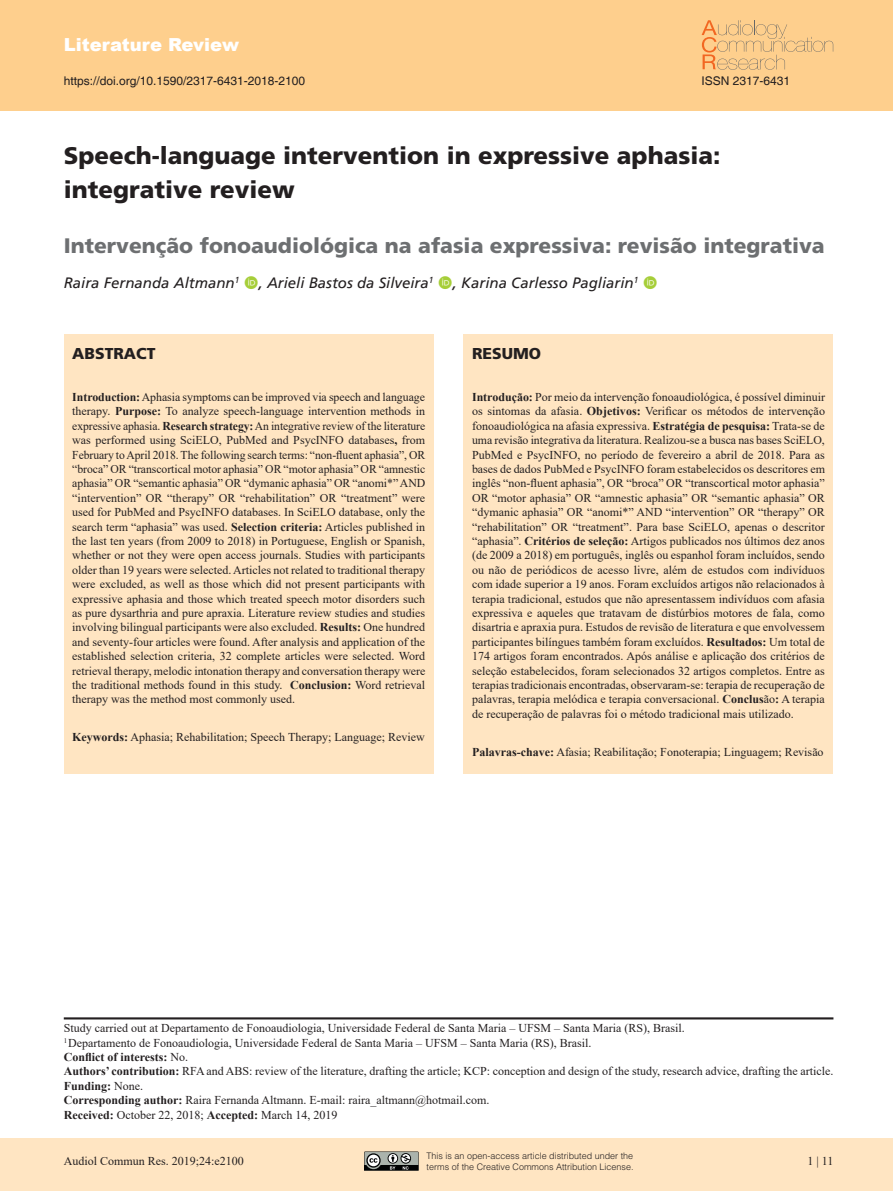
<style>
.page{position:relative;width:893px;height:1191px;background:#fff}
.page>*{position:absolute;margin:0;border:0;box-sizing:border-box;transform-origin:0 0}
.ArticleTitle{font:900 24px/34.5px "Frutiger LT Std";color:#231f20}
.ArticleTitle-Trans1{font:900 21px "Frutiger LT Std";color:#6d6f71}
.t1{font:900 18px "Arial";color:#fff}
.AbstractTitle{font:900 15.75px "Frutiger LT Std";color:#231f20}
.AbstractTitle-Trans1{font:900 15.75px "Frutiger LT Std";color:#231f20}
.Authors{font:italic 15px "Frutiger LT";color:#231f20}
.Abstract-Trans1{font:12px/14.4px "Times New Roman";color:#231f20;text-align:justify}
.Abstract{font:12px/14.4px "Times New Roman";color:#231f20;text-align:justify}
.fnAuthor-notesContri{font:12px "Times New Roman";color:#231f20}
.fnArticleOther{font:12px "Times New Roman";color:#231f20}
.Affiliations{font:12px "Times New Roman";color:#231f20}
.Correspondence{font:12px "Times New Roman";color:#231f20}
.Keywords-Trans1{font:12px "Times New Roman";color:#231f20}
.Keywords{font:12px "Times New Roman";color:#231f20}
.t2{font:12px "Helvetica";color:#231f20}
.History{font:12px "Times New Roman";color:#231f20}
.fnConflict{font:700 12px "Times New Roman";color:#231f20}
.fnSupported-by{font:700 12px "Times New Roman";color:#231f20}
.t3{font:300 9px/10.8px "Helvetica LT Std";color:#231f20}
.s1{font-weight:700}
.s2{font-weight:400}
</style>
<div class="page">
<div style="left:0;top:0;width:893px;height:111px;background:#fecf8d"></div>
<svg style="left:702px;top:20px;width:131px;height:50px"></svg>
<div style="left:0;top:1138px;width:893px;height:53px;background:#ffe5c2"></div>
<svg style="left:364px;top:1151px;width:55px;height:20px"></svg>
<div style="left:64px;top:334px;width:370px;height:440px;background:#ffe5c2"></div>
<div style="left:463px;top:334px;width:370px;height:440px;background:#ffe5c2"></div>
<hr style="left:64px;top:1017px;width:769px;height:2px;background:#231f20">
<h3 class="t1" style="left:64px;top:32px;width:177px">Literature Review</h3>
<p class="t2" style="left:64px;top:74px;width:243px">https://doi.org/10.1590/2317-6431-2018-2100</p>
<p class="t2" style="left:701px;top:74px;width:90px">ISSN 2317-6431</p>
<p class="ArticleTitle" style="left:64px;top:138px;width:658px">Speech-language intervention in expressive aphasia: integrative review</p>
<p class="ArticleTitle-Trans1" style="left:64px;top:233px;width:762px">Intervenção fonoaudiológica na afasia expressiva: revisão integrativa</p>
<p class="Authors" style="left:64px;top:274px;width:177px">Raira Fernanda Altmann<sup>1</sup></p>
<p class="Authors" style="left:259px;top:274px;width:176px">, Arieli Bastos da Silveira<sup>1</sup></p>
<p class="Authors" style="left:453px;top:274px;width:187px">, Karina Carlesso Pagliarin<sup>1</sup></p>
<p class="AbstractTitle" style="left:72px;top:344px;width:85px">ABSTRACT</p>
<p class="Abstract" style="left:72px;top:389px;width:355px"><span class="s1">Introduction:</span> Aphasia symptoms can be improved via speech and language therapy. <span class="s1">Purpose:</span> To analyze speech-language intervention methods in expressive aphasia. <span class="s1">Research strategy:</span> An integrative review of the literature was performed using SciELO, PubMed and PsycINFO databases<span class="s1">,</span> from February to April 2018. The following search terms: “non-fluent aphasia”, OR “broca” OR “transcortical motor aphasia” OR “motor aphasia” OR “amnestic aphasia” OR “semantic aphasia” OR “dymanic aphasia” OR “anomi*” AND “intervention” OR “therapy” OR “rehabilitation” OR “treatment” were used for PubMed and PsycINFO databases. In SciELO database, only the search term “aphasia” was used. <span class="s1">Selection criteria:</span> Articles published in the last ten years (from 2009 to 2018) in Portuguese, English or Spanish, whether or not they were open access journals. Studies with participants older than 19 years were selected. Articles not related to traditional therapy were excluded, as well as those which did not present participants with expressive aphasia and those which treated speech motor disorders such as pure dysarthria and pure apraxia. Literature review studies and studies involving bilingual participants were also excluded. <span class="s1">Results:</span> One hundred and seventy-four articles were found. After analysis and application of the established selection criteria, 32 complete articles were selected. Word retrieval therapy, melodic intonation therapy and conversation therapy were the traditional methods found in this study. <span class="s1">Conclusion:</span> Word retrieval therapy was the method most commonly used.</p>
<p class="Keywords" style="left:72px;top:729px;width:354px"><span class="s1">Keywords:</span> Aphasia; Rehabilitation; Speech Therapy; Language; Review</p>
<p class="AbstractTitle-Trans1" style="left:472px;top:344px;width:71px">RESUMO</p>
<p class="Abstract-Trans1" style="left:472px;top:389px;width:355px"><span class="s1">Introdução:</span> Por meio da intervenção fonoaudiológica, é possível diminuir os sintomas da afasia. <span class="s1">Objetivos:</span> Verificar os métodos de intervenção fonoaudiológica na afasia expressiva. <span class="s1">Estratégia de pesquisa:</span> Trata-se de uma revisão integrativa da literatura. Realizou-se a busca nas bases SciELO, PubMed e PsycINFO, no período de fevereiro a abril de 2018. Para as bases de dados PubMed e PsycINFO foram estabelecidos os descritores em inglês “non-fluent aphasia”, OR “broca” OR “transcortical motor aphasia” OR “motor aphasia” OR “amnestic aphasia” OR “semantic aphasia” OR “dymanic aphasia” OR “anomi*” AND “intervention” OR “therapy” OR “rehabilitation” OR “treatment”. Para base SciELO, apenas o descritor “aphasia”. <span class="s1">Critérios de seleção:</span> Artigos publicados nos últimos dez anos (de 2009 a 2018) em português, inglês ou espanhol foram incluídos, sendo ou não de periódicos de acesso livre, além de estudos com indivíduos com idade superior a 19 anos. Foram excluídos artigos não relacionados à terapia tradicional, estudos que não apresentassem indivíduos com afasia expressiva e aqueles que tratavam de distúrbios motores de fala, como disartria e apraxia pura. Estudos de revisão de literatura e que envolvessem participantes bilíngues também foram excluídos. <span class="s1">Resultados:</span> Um total de 174 artigos foram encontrados. Após análise e aplicação dos critérios de seleção estabelecidos, foram selecionados 32 artigos completos. Entre as terapias tradicionais encontradas, observaram-se: terapia de recuperação de palavras, terapia melódica e terapia conversacional. <span class="s1">Conclus</span>ão<span class="s1">:</span> A terapia de recuperação de palavras foi o método tradicional mais utilizado.</p>
<p class="Keywords-Trans1" style="left:472px;top:743px;width:353px"><span class="s1">Palavras-chave:</span> Afasia; Reabilitação; Fonoterapia; Linguagem; Revisão</p>
<p class="fnArticleOther" style="left:64px;top:1019px;width:622px">Study carried out at Departamento de Fonoaudiologia, Universidade Federal de Santa Maria – UFSM – Santa Maria (RS), Brasil.</p>
<p class="Affiliations" style="left:64px;top:1034px;width:529px"><sup>1</sup>Departamento de Fonoaudiologia, Universidade Federal de Santa Maria – UFSM – Santa Maria (RS), Brasil.</p>
<p class="fnConflict" style="left:64px;top:1048px;width:126px">Conflict of interests: <span class="s2">No.</span></p>
<p class="fnAuthor-notesContri" style="left:64px;top:1063px;width:771px"><span class="s1">Authors’ contribution:</span> RFA and ABS: review of the literature, drafting the article; KCP: conception and design of the study, research advice, drafting the article.</p>
<p class="fnSupported-by" style="left:64px;top:1077px;width:81px">Funding: <span class="s2">None.</span></p>
<p class="Correspondence" style="left:64px;top:1091px;width:427px"><span class="s1">Corresponding author:</span> Raira Fernanda Altmann. E-mail: raira_altmann@hotmail.com.</p>
<p class="History" style="left:64px;top:1106px;width:275px"><span class="s1">Received:</span> October 22, 2018; <span class="s1">Accepted:</span> March 14, 2019</p>
<p class="t3" style="left:426px;top:1150px;width:209px">This is an open-access article distributed under the terms of the Creative Commons Attribution License.</p>
<p class="Abstract-Trans1" style="left:64px;top:1153px;width:182px">Audiol Commun Res. 2019;24:e2100</p>
<p class="Abstract-Trans1" style="left:807px;top:1153px;width:27px">1 | 11</p>
</div>
